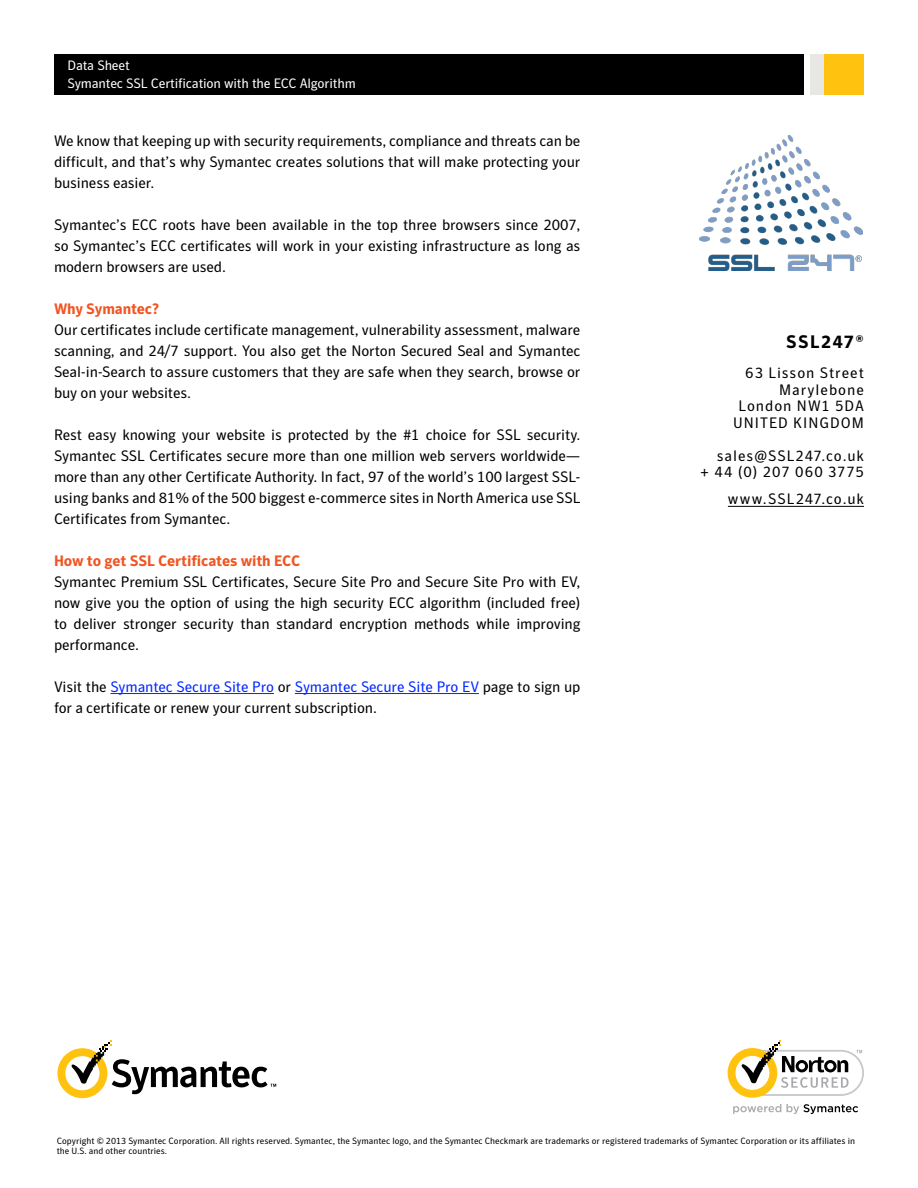
<style>
.page{position:relative;width:918px;height:1188px;background:#fff}
.page>*{position:absolute;margin:0;border:0;box-sizing:border-box;transform-origin:0 0}
.t1{font:700 18px "Symantec Sans";letter-spacing:.08em;color:#000}
.t2{font:15px/21px "Symantec Sans";letter-spacing:-.01em;color:#000;text-align:justify}
.t3{font:15px/16.5px "Symantec Sans";letter-spacing:.06em;color:#000;text-align:right}
.t4{font:15px/16.5px "Symantec Sans";letter-spacing:.065em;color:#000;text-align:right}
.t5{font:700 15px "Symantec Sans";letter-spacing:-.01em;color:#f05622}
.t6{font:13.5px/17.2px "Symantec Sans";letter-spacing:-.015em;color:#fff}
.t7{font:9px/10.8px "Symantec Sans";color:#000}
.s1{color:#0026ff}
</style>
<div class="page">
<div style="left:824px;top:54px;width:40px;height:40px;background:#ffc20e"></div>
<div style="left:54px;top:54px;width:749px;height:40px;background:#000"></div>
<div style="left:810px;top:54px;width:14px;height:40px;background:#e8e7e4"></div>
<svg style="left:57px;top:1041px;width:219px;height:57px"></svg>
<svg style="left:728px;top:1040px;width:136px;height:58px"></svg>
<svg style="left:733px;top:1104px;width:125px;height:10px"></svg>
<hr style="left:110px;top:693px;width:164px;height:1px;background:#0026ff">
<hr style="left:295px;top:693px;width:184px;height:1px;background:#0026ff">
<img style="left:700px;top:135px;width:162px;height:135px">
<hr style="left:728px;top:506px;width:136px;height:1px;background:#000">
<p class="t6" style="left:68px;top:57px;width:290px">Data Sheet<br>Symantec SSL Certification with the ECC Algorithm</p>
<p class="t2" style="left:54px;top:130px;width:528px">We know that keeping up with security requirements, compliance and threats can be difficult, and that’s why Symantec creates solutions that will make protecting your business easier.</p>
<p class="t2" style="left:54px;top:214px;width:528px">Symantec’s ECC roots have been available in the top three browsers since 2007, so Symantec’s ECC certificates will work in your existing infrastructure as long as modern browsers are used.</p>
<p class="t5" style="left:54px;top:299px;width:107px">Why Symantec?</p>
<p class="t2" style="left:54px;top:319px;width:528px">Our certificates include certificate management, vulnerability assessment, malware scanning, and 24/7 support. You also get the Norton Secured Seal and Symantec Seal-in-Search to assure customers that they are safe when they search, browse or buy on your websites.</p>
<p class="t2" style="left:54px;top:424px;width:528px">Rest easy knowing your website is protected by the #1 choice for SSL security.<br>Symantec SSL Certificates secure more than one million web servers worldwide— more than any other Certificate Authority. In fact, 97 of the world’s 100 largest SSL&shy;using banks and 81% of the 500 biggest e-commerce sites in North America use SSL Certificates from Symantec.</p>
<p class="t5" style="left:54px;top:551px;width:248px">How to get SSL Certificates with ECC</p>
<p class="t2" style="left:54px;top:571px;width:528px">Symantec Premium SSL Certificates, Secure Site Pro and Secure Site Pro with EV, now give you the option of using the high security ECC algorithm (included free) to deliver stronger security than standard encryption methods while improving performance.</p>
<p class="t2" style="left:54px;top:676px;width:528px">Visit the <span class="s1">Symantec Secure Site Pro</span> or <span class="s1">Symantec Secure Site Pro EV</span> page to sign up for a certificate or renew your current subscription.</p>
<p class="t1" style="left:786px;top:331px;width:79px">SSL247®</p>
<p class="t4" style="left:733px;top:365px;width:132px">63 Lisson Street<br>Marylebone<br>London NW1 5DA<br>UNITED KINGDOM</p>
<p class="t3" style="left:700px;top:447px;width:165px">sales@SSL247.co.uk<br>+ 44 (0) 207 060 3775</p>
<p class="t3" style="left:728px;top:491px;width:138px">www.SSL247.co.uk</p>
<p class="t7" style="left:57px;top:1135px;width:800px">Copyright © 2013 Symantec Corporation. All rights reserved. Symantec, the Symantec logo, and the Symantec Checkmark are trademarks or registered trademarks of Symantec Corporation or its affiliates in the U.S. and other countries.</p>
</div>
